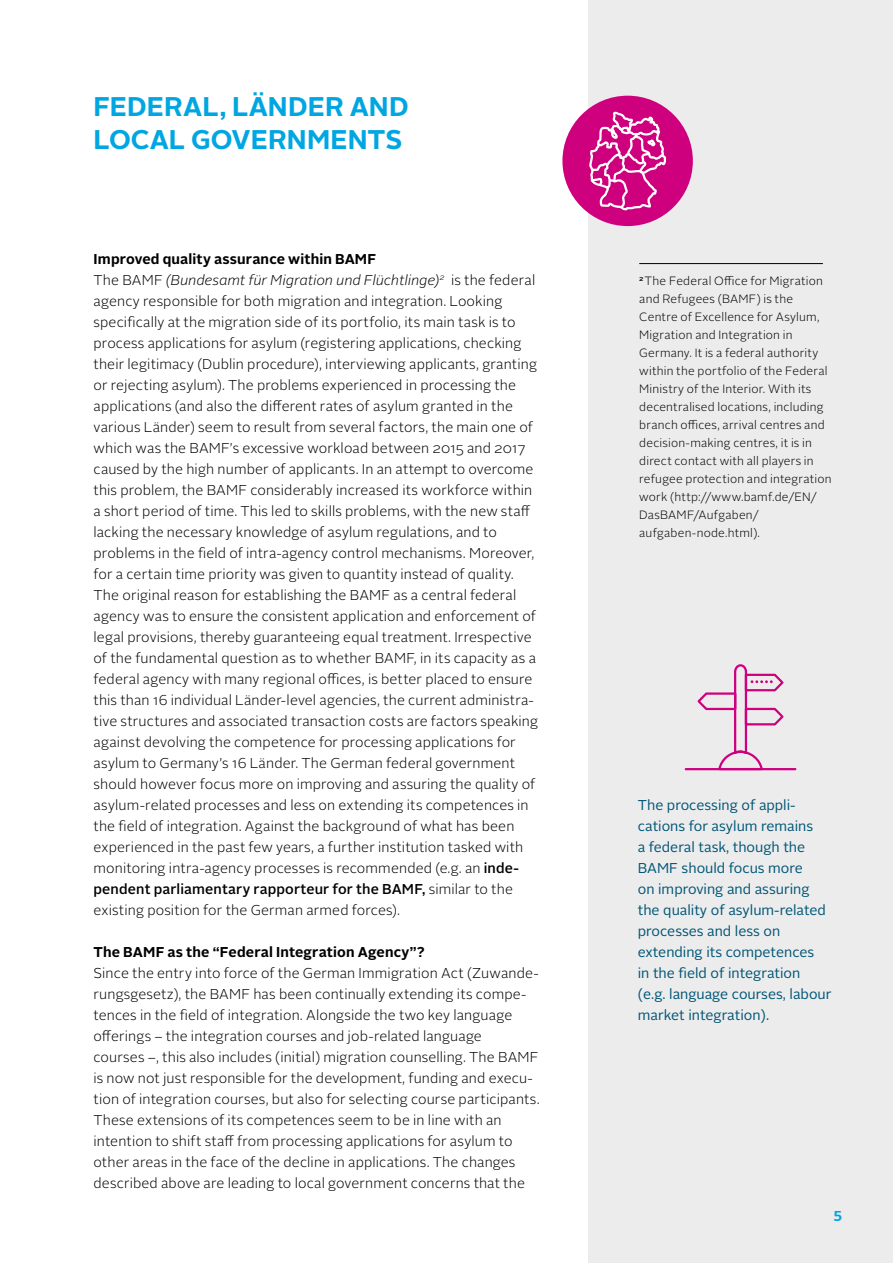
<style>
.page{position:relative;width:893px;height:1263px;background:#fff}
.page>*{position:absolute;margin:0;border:0;box-sizing:border-box;transform-origin:0 0}
.t1{font:700 27px/32.4px "Alright Sans";color:#00a6e2}
.t2{font:300 14.25px/21px "Alright Sans";letter-spacing:.01em;color:#000}
.t3{font:14.25px/21px "Alright Sans";color:#005675}
.t4{font:700 14.25px "Alright Sans";letter-spacing:.01em;color:#000}
.t5{font:700 14.25px "Alright Sans";color:#00a6e2}
.t6{font:300 12px/18px "Alright Sans";letter-spacing:.02em;color:#000}
.s1{font-weight:700}
.s2{font-style:italic}
.s3{font-weight:500}
</style>
<div class="page">
<div style="left:588px;top:0;width:305px;height:1263px;background:#ececed"></div>
<svg style="left:695px;top:664px;width:91px;height:107px"></svg>
<hr style="left:686px;top:768px;width:109px;height:2px;background:#cf007e">
<div style="left:562px;top:96px;width:131px;height:130px;background:#cf007e;border-radius:50%"></div>
<svg style="left:588px;top:104px;width:80px;height:122px"></svg>
<hr style="left:639px;top:263px;width:184px;height:1px;background:#000">
<h1 class="t1" style="left:94px;top:91px;width:316px">FEDERAL, LÄNDER AND<br>LOCAL GOVERNMENTS</h1>
<p class="t2" style="left:94px;top:249px;width:446px"><span class="s1">Improved quality assurance within BAMF<br></span>The BAMF <span class="s2">(Bundesamt für Migration und Flüchtlinge)</span><sup>2</sup> is the federal agency responsible for both migration and integration. Looking specifically at the migration side of its portfolio, its main task is to process applications for asylum (registering applications, checking their legitimacy (Dublin procedure), interviewing applicants, granting or rejecting asylum). The problems experienced in processing the applications (and also the different rates of asylum granted in the various Länder) seem to result from several factors, the main one of which was the BAMF’s excessive workload between 2015 and 2017 caused by the high number of applicants. In an attempt to overcome this problem, the BAMF considerably increased its workforce within a short period of time. This led to skills problems, with the new staff lacking the necessary knowledge of asylum regulations, and to problems in the field of intra-agency control mechanisms. Moreover, for a certain time priority was given to quantity instead of quality.<br>The original reason for establishing the BAMF as a central federal agency was to ensure the consistent application and enforcement of legal provisions, thereby guaranteeing equal treatment. Irrespective of the fundamental question as to whether BAMF, in its capacity as a federal agency with many regional offices, is better placed to ensure this than 16 individual Länder-level agencies, the current administra&shy;tive structures and associated transaction costs are factors speaking against devolving the competence for processing applications for asylum to Germany’s 16 Länder. The German federal government should however focus more on improving and assuring the quality of asylum-related processes and less on extending its competences in the field of integration. Against the background of what has been experienced in the past few years, a further institution tasked with monitoring intra-agency processes is recommended (e.g. an <span class="s3">inde&shy;pendent parliamentary rapporteur for the BAMF,</span> similar to the existing position for the German armed forces).</p>
<p class="t4" style="left:94px;top:942px;width:333px">The BAMF as the “Federal Integration Agency”?</p>
<p class="t2" style="left:94px;top:963px;width:448px">Since the entry into force of the German Immigration Act (Zuwande&shy;rungsgesetz), the BAMF has been continually extending its compe&shy;tences in the field of integration. Alongside the two key language offerings – the integration courses and job-related language<br>courses –, this also includes (initial) migration counselling. The BAMF is now not just responsible for the development, funding and execu&shy;tion of integration courses, but also for selecting course participants.<br>These extensions of its competences seem to be in line with an intention to shift staff from processing applications for asylum to other areas in the face of the decline in applications. The changes described above are leading to local government concerns that the</p>
<p class="t6" style="left:639px;top:272px;width:194px"><sup>2</sup>The Federal Office for Migration and Refugees (BAMF) is the<br>Centre of Excellence for Asylum,<br>Migration and Integration in<br>Germany. It is a federal authority within the portfolio of the Federal<br>Ministry of the Interior. With its decentralised locations, including branch offices, arrival centres and decision-making centres, it is in direct contact with all players in refugee protection and integration work (http://www.bamf.de/EN/<br>DasBAMF/Aufgaben/ aufgaben-node.html).</p>
<p class="t3" style="left:638px;top:795px;width:195px">The processing of appli&shy;cations for asylum remains<br>a federal task, though the<br>BAMF should focus more<br>on improving and assuring the quality of asylum-related processes and less on extending its competences<br>in the field of integration (e.g. language courses, labour market integration).</p>
<p class="t5" style="left:833px;top:1204px;width:10px">5</p>
</div>
